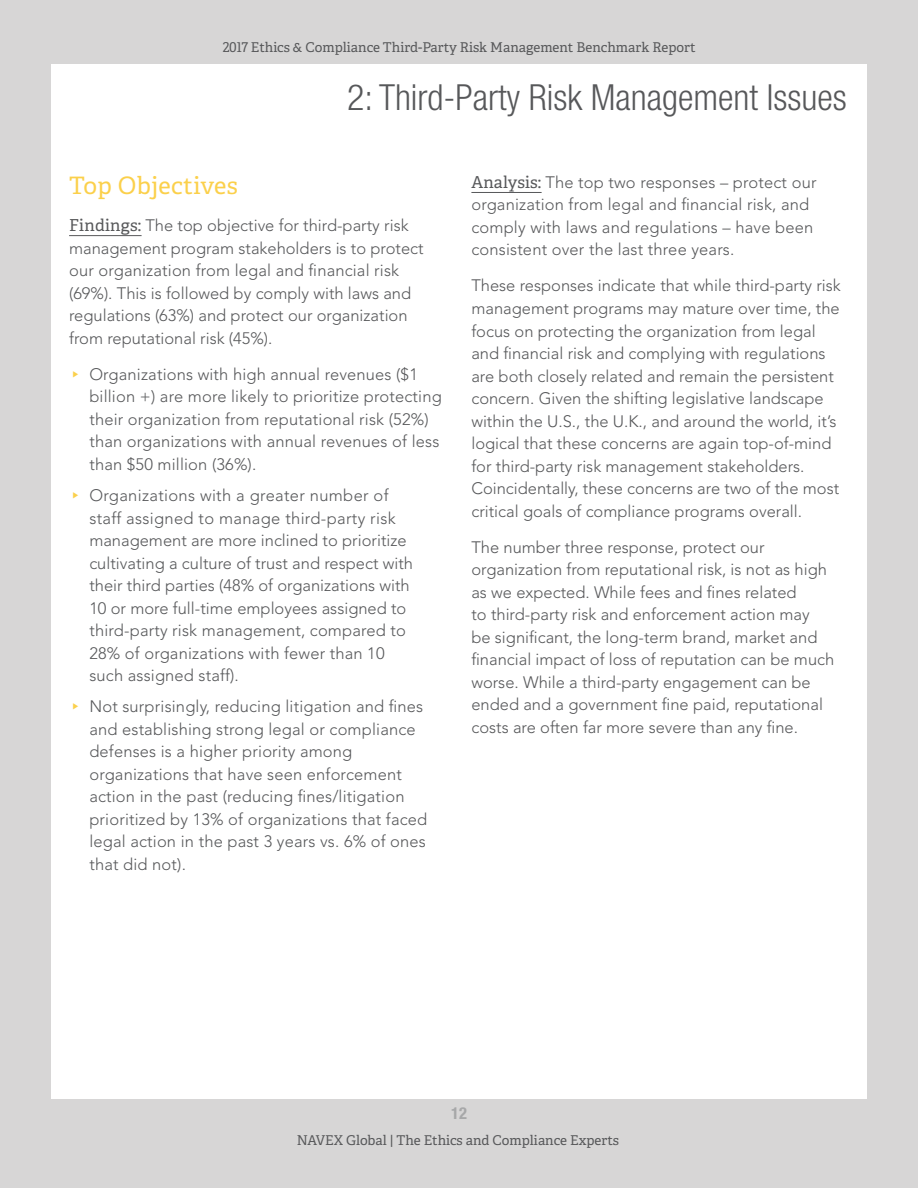
<style>
.page{position:relative;width:918px;height:1188px;background:#d7d6d6}
.page>*{position:absolute;margin:0;border:0;box-sizing:border-box;transform-origin:0 0}
.t1{font:300 condensed 36px "Helvetica Neue LT Std";color:#57585a}
.t2{font:24px "Adelle";letter-spacing:.015em;color:#fbd04b}
.t3{font:300 16.5px/22.5px "Avenir LT Std";color:#57585a}
.t4{font:700 condensed 16.5px "Helvetica Neue LT Std";color:#a7a8a9}
.t5{font:13.5px "Adelle";color:#57585a}
.s1{font-family:"Adelle";font-weight:400}
.s2{font-family:"Athelas";font-weight:400;font-size:27px;color:#fbd04b}
</style>
<div class="page">
<div style="left:51px;top:65px;width:816px;height:1034px;background:#fff"></div>
<hr style="left:69px;top:235px;width:73px;height:1px;background:#57585a">
<hr style="left:471px;top:192px;width:71px;height:1px;background:#57585a">
<p class="t5" style="left:223px;top:37px;width:474px">2017 Ethics &amp; Compliance Third-Party Risk Management Benchmark Report</p>
<h1 class="t1" style="left:347px;top:76px;width:501px">2: Third-Party Risk Management Issues</h1>
<h2 class="t2" style="left:69px;top:168px;width:170px">Top Objectives</h2>
<p class="t3" style="left:69px;top:214px;width:356px"><span class="s1">Findings:</span> The top objective for third-party risk management program stakeholders is to protect our organization from legal and financial risk (69%). This is followed by comply with laws and regulations (63%) and protect our organization from reputational risk (45%).</p>
<p class="t3" style="left:89px;top:363px;width:354px;text-indent:-20px"><span class="s2">△</span> Organizations with high annual revenues ($1 billion +) are more likely to prioritize protecting their organization from reputational risk (52%) than organizations with annual revenues of less than $50 million (36%).</p>
<p class="t3" style="left:89px;top:484px;width:325px;text-indent:-20px"><span class="s2">△</span> Organizations with a greater number of staff assigned to manage third-party risk management are more inclined to prioritize cultivating a culture of trust and respect with their third parties (48% of organizations with 10 or more full-time employees assigned to third-party risk management, compared to 28% of organizations with fewer than 10 such assigned staff).</p>
<p class="t3" style="left:89px;top:696px;width:339px;text-indent:-20px"><span class="s2">△</span> Not surprisingly, reducing litigation and fines and establishing strong legal or compliance defenses is a higher priority among organizations that have seen enforcement action in the past (reducing fines/litigation prioritized by 13% of organizations that faced legal action in the past 3 years vs. 6% of ones that did not).</p>
<p class="t3" style="left:471px;top:171px;width:347px"><span class="s1">Analysis:</span> The top two responses – protect our organization from legal and financial risk, and comply with laws and regulations – have been consistent over the last three years.</p>
<p class="t3" style="left:471px;top:275px;width:371px">These responses indicate that while third-party risk management programs may mature over time, the focus on protecting the organization from legal and financial risk and complying with regulations are both closely related and remain the persistent concern. Given the shifting legislative landscape within the U.S., the U.K., and around the world, it’s logical that these concerns are again top-of-mind for third-party risk management stakeholders.<br>Coincidentally, these concerns are two of the most critical goals of compliance programs overall.</p>
<p class="t3" style="left:471px;top:536px;width:364px">The number three response, protect our organization from reputational risk, is not as high as we expected. While fees and fines related<br>to third-party risk and enforcement action may<br>be significant, the long-term brand, market and financial impact of loss of reputation can be much worse. While a third-party engagement can be ended and a government fine paid, reputational costs are often far more severe than any fine.</p>
<p class="t4" style="left:451px;top:1103px;width:17px">12</p>
<p class="t5" style="left:297px;top:1131px;width:324px">NAVEX Global | The Ethics and Compliance Experts</p>
</div>
